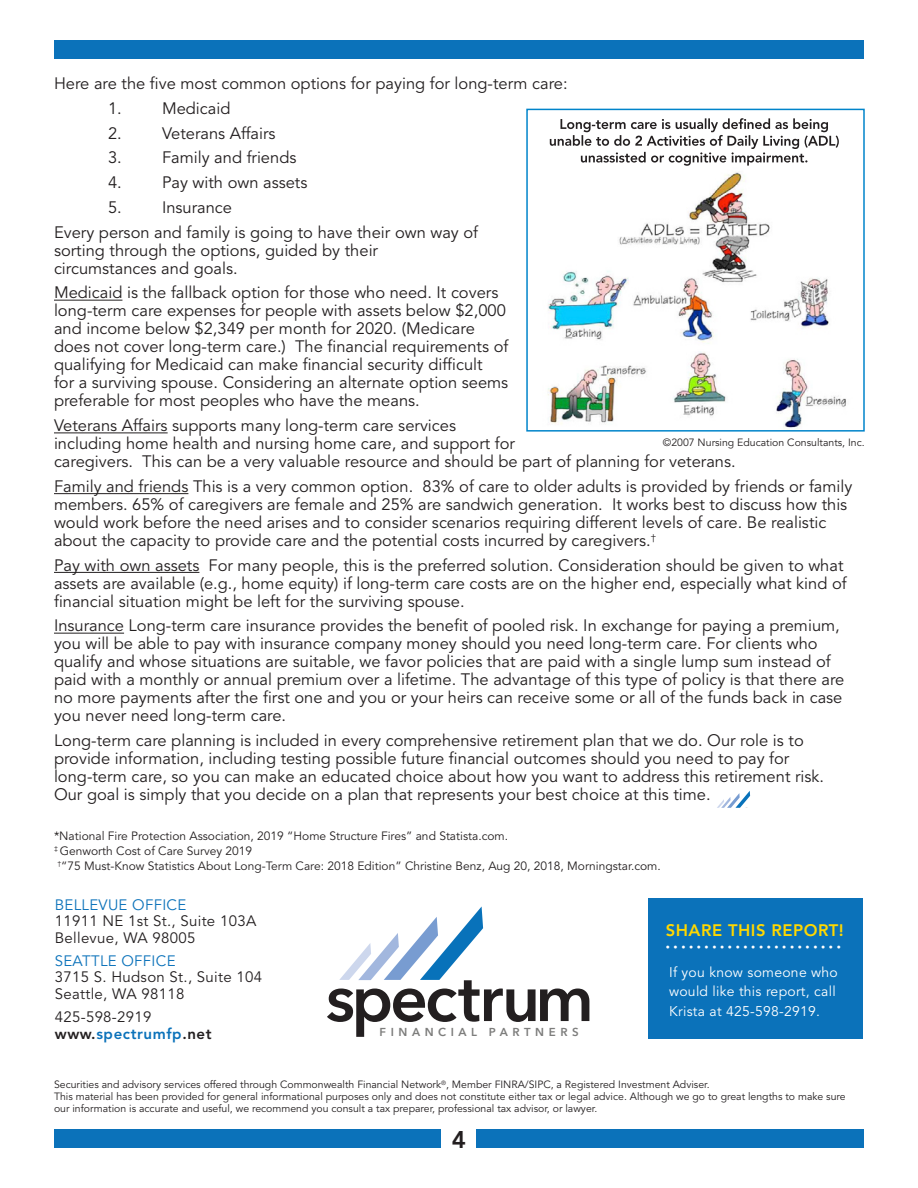
<style>
.page{position:relative;width:918px;height:1188px;background:#fff}
.page>*{position:absolute;margin:0;border:0;box-sizing:border-box;transform-origin:0 0}
.t1{font:800 24px "Avenir";color:#231f20}
.t2{font:800 16.65px "Avenir";letter-spacing:.03em;color:#ffd801}
.body_text{font:16.5px/18px "Avenir";color:#231f20}
.t3{font:15px/16.5px "Avenir";letter-spacing:.02em;color:#231f20}
.t4{font:13.95px/19.5px "Avenir";letter-spacing:.02em;color:#fff}
.body_text-2{font:12px "Avenir";color:#231f20}
.t5{font:600 11.4px "Avenir Next";letter-spacing:.4em;color:#7d7d7c}
.body_text-3{font:10.5px/12px "Avenir";color:#231f20}
.t6{font:800 8.25px "Avenir";color:#fff}
.s1{color:#0b72ba}
.s2{font-weight:800}
.s3{font-weight:800;color:#0b72ba}
</style>
<div class="page">
<div style="left:54px;top:40px;width:810px;height:19px;background:#0b72ba"></div>
<div style="left:54px;top:1130px;width:810px;height:18px;background:#0b72ba"></div>
<svg style="left:327px;top:907px;width:262px;height:130px"></svg>
<div style="left:648px;top:898px;width:215px;height:141px;background:#0b72ba"></div>
<hr style="left:54px;top:300px;width:68px;height:1px;background:#231f20">
<hr style="left:54px;top:432px;width:114px;height:1px;background:#231f20">
<hr style="left:54px;top:493px;width:134px;height:1px;background:#231f20">
<hr style="left:54px;top:572px;width:145px;height:1px;background:#231f20">
<hr style="left:54px;top:633px;width:70px;height:1px;background:#231f20">
<svg style="left:717px;top:791px;width:33px;height:16px"></svg>
<img style="left:548px;top:172px;width:298px;height:256px">
<div style="left:526px;top:109px;width:339px;height:323px;border:2px solid #0084ca"></div>
<div style="left:442px;top:1122px;width:34px;height:33px;background:#fff"></div>
<svg style="left:550px;top:118px;width:289px;height:48px"></svg>
<p class="body_text" style="left:54px;top:75px;width:515px">Here are the five most common options for paying for long-term care:</p>
<p class="body_text" style="left:108px;top:100px;width:15px">1.</p>
<p class="body_text" style="left:162px;top:100px;width:70px">Medicaid</p>
<p class="body_text" style="left:108px;top:125px;width:15px">2.</p>
<p class="body_text" style="left:162px;top:125px;width:115px">Veterans Affairs</p>
<p class="body_text" style="left:108px;top:149px;width:15px">3.</p>
<p class="body_text" style="left:162px;top:149px;width:136px">Family and friends</p>
<p class="body_text" style="left:108px;top:174px;width:15px">4.</p>
<p class="body_text" style="left:162px;top:174px;width:147px">Pay with own assets</p>
<p class="body_text" style="left:108px;top:199px;width:15px">5.</p>
<p class="body_text" style="left:162px;top:199px;width:72px">Insurance</p>
<p class="body_text" style="left:54px;top:224px;width:426px">Every person and family is going to have their own way of sorting through the options, guided by their circumstances and goals.</p>
<p class="body_text" style="left:54px;top:284px;width:456px">Medicaid is the fallback option for those who need. It covers long-term care expenses for people with assets below $2,000 and income below $2,349 per month for 2020. (Medicare does not cover long-term care.) The financial requirements of qualifying for Medicaid can make financial security difficult<br>for a surviving spouse. Considering an alternate option seems preferable for most peoples who have the means.</p>
<p class="body_text" style="left:54px;top:417px;width:683px">Veterans Affairs supports many long-term care services<br>including home health and nursing home care, and support for<br>caregivers. This can be a very valuable resource and should be part of planning for veterans.</p>
<p class="body_text" style="left:54px;top:478px;width:800px">Family and friends This is a very common option. 83% of care to older adults is provided by friends or family members. 65% of caregivers are female and 25% are sandwich generation. It works best to discuss how this would work before the need arises and to consider scenarios requiring different levels of care. Be realistic about the capacity to provide care and the potential costs incurred by caregivers.<sup>†</sup></p>
<p class="body_text" style="left:54px;top:557px;width:794px">Pay with own assets For many people, this is the preferred solution. Consideration should be given to what assets are available (e.g., home equity) if long-term care costs are on the higher end, especially what kind of financial situation might be left for the surviving spouse.</p>
<p class="body_text" style="left:54px;top:617px;width:792px">Insurance Long-term care insurance provides the benefit of pooled risk. In exchange for paying a premium, you will be able to pay with insurance company money should you need long-term care. For clients who qualify and whose situations are suitable, we favor policies that are paid with a single lump sum instead of paid with a monthly or annual premium over a lifetime. The advantage of this type of policy is that there are no more payments after the first one and you or your heirs can receive some or all of the funds back in case you never need long-term care.</p>
<p class="body_text" style="left:54px;top:732px;width:772px">Long-term care planning is included in every comprehensive retirement plan that we do. Our role is to provide information, including testing possible future financial outcomes should you need to pay for long-term care, so you can make an educated choice about how you want to address this retirement risk.<br>Our goal is simply that you decide on a plan that represents your best choice at this time.</p>
<p class="body_text-2" style="left:54px;top:829px;width:456px">*National Fire Protection Association, 2019 “Home Structure Fires” and Statista.com.</p>
<p class="body_text-2" style="left:54px;top:844px;width:200px"><sup>‡</sup> Genworth Cost of Care Survey 2019</p>
<p class="body_text-2" style="left:57px;top:859px;width:605px"><sup>†</sup>“75 Must-Know Statistics About Long-Term Care: 2018 Edition” Christine Benz, Aug 20, 2018, Morningstar.com.</p>
<p class="body_text-3" style="left:663px;top:437px;width:203px">©2007 Nursing Education Consultants, Inc.</p>
<p class="t3" style="left:55px;top:897px;width:203px"><span class="s1">BELLEVUE OFFICE<br></span>11911 NE 1st St., Suite 103A<br>Bellevue, WA 98005</p>
<p class="t3" style="left:55px;top:953px;width:209px"><span class="s1">SEATTLE OFFICE<br></span>3715 S. Hudson St., Suite 104<br>Seattle, WA 98118</p>
<p class="t3" style="left:55px;top:1009px;width:158px">425-598-2919 <span class="s2">www.</span><span class="s3">spectrumfp</span><span class="s2">.net</span></p>
<p class="t5" style="left:380px;top:1023px;width:201px">FINANCIAL PARTNERS</p>
<p class="t2" style="left:666px;top:921px;width:179px">SHARE THIS REPORT!</p>
<p class="t6" style="left:666px;top:942px;width:177px">• • • • • • • • • • • • • • • • • • • • • • •</p>
<p class="t4" style="left:669px;top:963px;width:170px">If you know someone who would like this report, call<br>Krista at 425-598-2919.</p>
<p class="body_text-3" style="left:54px;top:1079px;width:793px">Securities and advisory services offered through Commonwealth Financial Network<sup>®</sup>, Member FINRA/SIPC, a Registered Investment Adviser.<br>This material has been provided for general informational purposes only and does not constitute either tax or legal advice. Although we go to great lengths to make sure our information is accurate and useful, we recommend you consult a tax preparer, professional tax advisor, or lawyer.</p>
<p class="t1" style="left:452px;top:1125px;width:16px">4</p>
</div>
